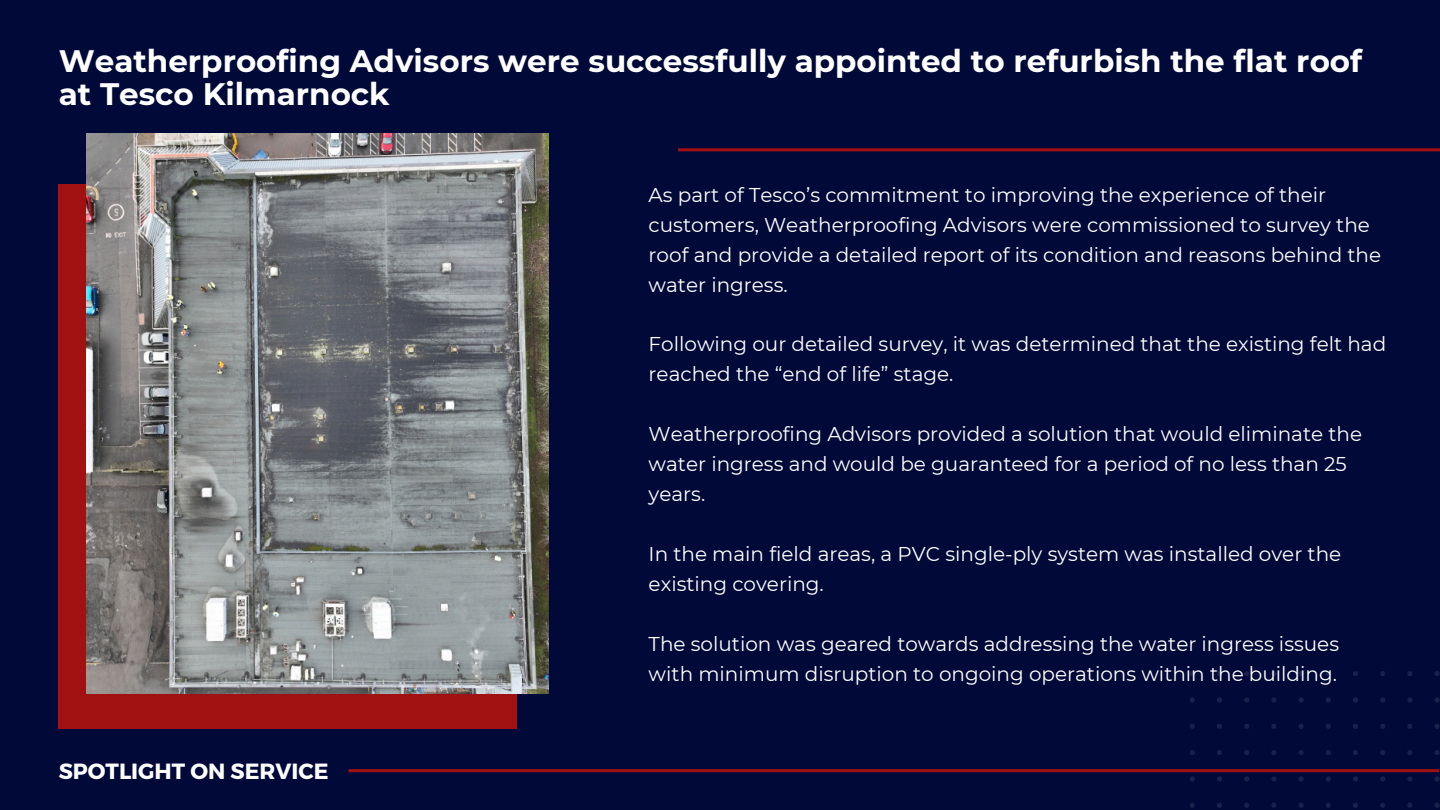
<style>
.page{position:relative;width:1440px;height:810px;background:#000938}
.page>*{position:absolute;margin:0;border:0;box-sizing:border-box;transform-origin:0 0}
.t1{font:700 31px/33.8px "Montserrat";color:#fff}
.t2{font:700 22px "Montserrat";color:#fff}
.t3{font:20px/29.9px "Montserrat";color:#fff}
</style>
<div class="page">
<svg style="left:1190px;top:671px;width:250px;height:137px"></svg>
<hr style="left:678px;top:148px;width:762px;height:3px;background:#a21111">
<hr style="left:348px;top:769px;width:1091px;height:3px;background:#a21111">
<div style="left:59px;top:184px;width:458px;height:545px;background:#a21111"></div>
<img style="left:86px;top:133px;width:462px;height:561px">
<p class="t1" style="left:59px;top:44px;width:1305px">Weatherproofing Advisors were successfully appointed to refurbish the flat roof at Tesco Kilmarnock</p>
<p class="t3" style="left:649px;top:180px;width:734px">As part of Tesco’s commitment to improving the experience of their customers, Weatherproofing Advisors were commissioned to survey the roof and provide a detailed report of its condition and reasons behind the water ingress.</p>
<p class="t3" style="left:649px;top:329px;width:739px">Following our detailed survey, it was determined that the existing felt had reached the “end of life” stage.</p>
<p class="t3" style="left:649px;top:419px;width:715px">Weatherproofing Advisors provided a solution that would eliminate the water ingress and would be guaranteed for a period of no less than 25 years.</p>
<p class="t3" style="left:649px;top:539px;width:694px">In the main field areas, a PVC single-ply system was installed over the existing covering.</p>
<p class="t2" style="left:59px;top:757px;width:271px">SPOTLIGHT ON SERVICE</p>
<p class="t3" style="left:649px;top:629px;width:692px">The solution was geared towards addressing the water ingress issues with minimum disruption to ongoing operations within the building.</p>
</div>
